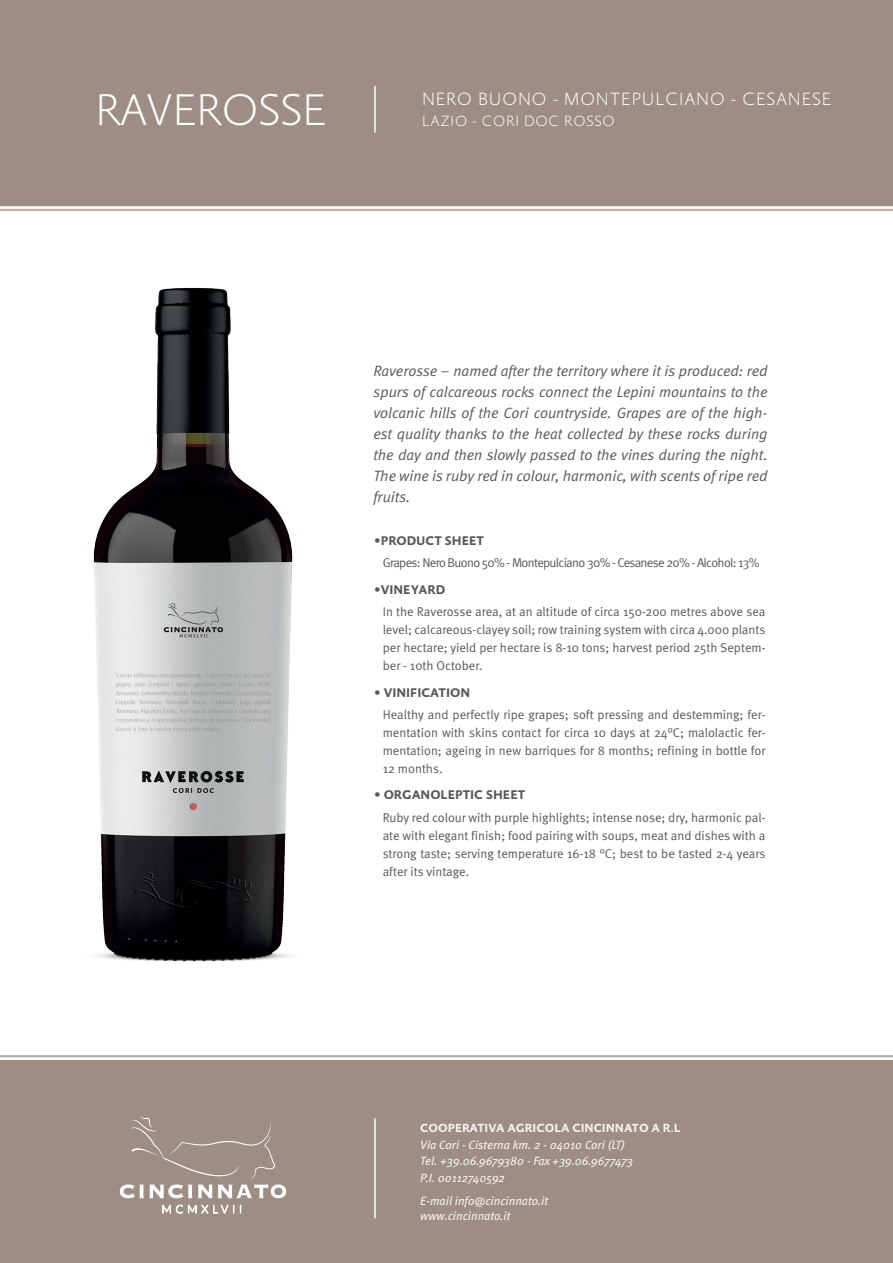
<style>
.page{position:relative;width:893px;height:1263px;background:#fff}
.page>*{position:absolute;margin:0;border:0;box-sizing:border-box;transform-origin:0 0}
.t1{font:45px "Absara Sans TF Thin SC";color:#fff}
.t2{font:18px "Absara Sans TF Thin SC";letter-spacing:.05em;color:#fff}
.t3{font:italic 15px/21px "Meta Normal";color:#57585a;text-align:justify}
.t4{font:15px "Absara Sans TF Thin SC";letter-spacing:.05em;color:#fff}
.t5{font:12.75px/18px "Meta Normal";letter-spacing:-.005em;color:#57585a;text-align:justify}
.t6{font:12.75px "Meta Normal";letter-spacing:-.05em;color:#57585a}
.t7{font:12.75px "Absara Sans TF Bold SC";color:#57585a}
.t8{font:italic 12px/16.5px "Meta";color:#f4f2f0}
.t9{font:700 12px "Absara Sans";color:#f4f2f0}
.s1{font-family:"Meta Normal"}
</style>
<div class="page">
<div style="left:0;top:0;width:893px;height:206px;background:#9d8d85"></div>
<hr style="left:0;top:209px;width:893px;height:2px;background:#bbaea7">
<div style="left:0;top:1060px;width:893px;height:203px;background:#9d8d85"></div>
<hr style="left:0;top:1055px;width:893px;height:2px;background:#bbaea7">
<hr style="left:374px;top:86px;width:2px;height:47px;background:#fff">
<hr style="left:374px;top:1118px;width:2px;height:100px;background:#fff">
<img style="left:93px;top:287px;width:200px;height:675px">
<svg style="left:120px;top:1116px;width:166px;height:98px;background:#a69891"></svg>
<h1 class="t1" style="left:95px;top:87px;width:232px">RAVEROSSE</h1>
<h2 class="t2" style="left:422px;top:90px;width:411px">NERO BUONO - MONTEPULCIANO - CESANESE</h2>
<p class="t4" style="left:422px;top:113px;width:194px">LAZIO - CORI DOC ROSSO</p>
<p class="t3" style="left:373px;top:360px;width:396px">Raverosse – named after the territory where it is produced: red spurs of calcareous rocks connect the Lepini mountains to the volcanic hills of the Cori countryside. Grapes are of the high&shy;est quality thanks to the heat collected by these rocks during the day and then slowly passed to the vines during the night.<br>The wine is ruby red in colour, harmonic, with scents of ripe red fruits.</p>
<p class="t7" style="left:374px;top:534px;width:111px"><span class="s1">•</span>PRODUCT SHEET</p>
<p class="t6" style="left:383px;top:556px;width:378px">Grapes: Nero Buono 50% - Montepulciano 30% - Cesanese 20% - Alcohol: 13%</p>
<p class="t7" style="left:374px;top:583px;width:73px"><span class="s1">•</span>VINEYARD</p>
<p class="t5" style="left:383px;top:602px;width:384px">In the Raverosse area, at an altitude of circa 150-200 metres above sea level; calcareous-clayey soil; row training system with circa 4.000 plants per hectare; yield per hectare is 8-10 tons; harvest period 25th Septem&shy;ber - 10th October.</p>
<p class="t7" style="left:374px;top:686px;width:98px"><span class="s1">•</span> VINIFICATION</p>
<p class="t5" style="left:383px;top:705px;width:384px">Healthy and perfectly ripe grapes; soft pressing and destemming; fer&shy;mentation with skins contact for circa 10 days at 24°C; malolactic fer&shy;mentation; ageing in new barriques for 8 months; refining in bottle for 12 months.</p>
<p class="t7" style="left:374px;top:788px;width:153px"><span class="s1">•</span> ORGANOLEPTIC SHEET</p>
<p class="t5" style="left:383px;top:808px;width:384px">Ruby red colour with purple highlights; intense nose; dry, harmonic pal&shy;ate with elegant finish; food pairing with soups, meat and dishes with a strong taste; serving temperature 16-18 °C; best to be tasted 2-4 years after its vintage.</p>
<p class="t9" style="left:420px;top:1122px;width:262px">COOPERATIVA AGRICOLA CINCINNATO A R.L</p>
<p class="t8" style="left:420px;top:1136px;width:214px">Via Cori - Cisterna km. 2 - 04010 Cori (LT)<br>Tel. +39.06.9679380 - Fax +39.06.9677473<br>P.I. 00112740592</p>
<p class="t8" style="left:420px;top:1193px;width:129px;line-height:15px">E-mail info@cincinnato.it www.cincinnato.it</p>
</div>
